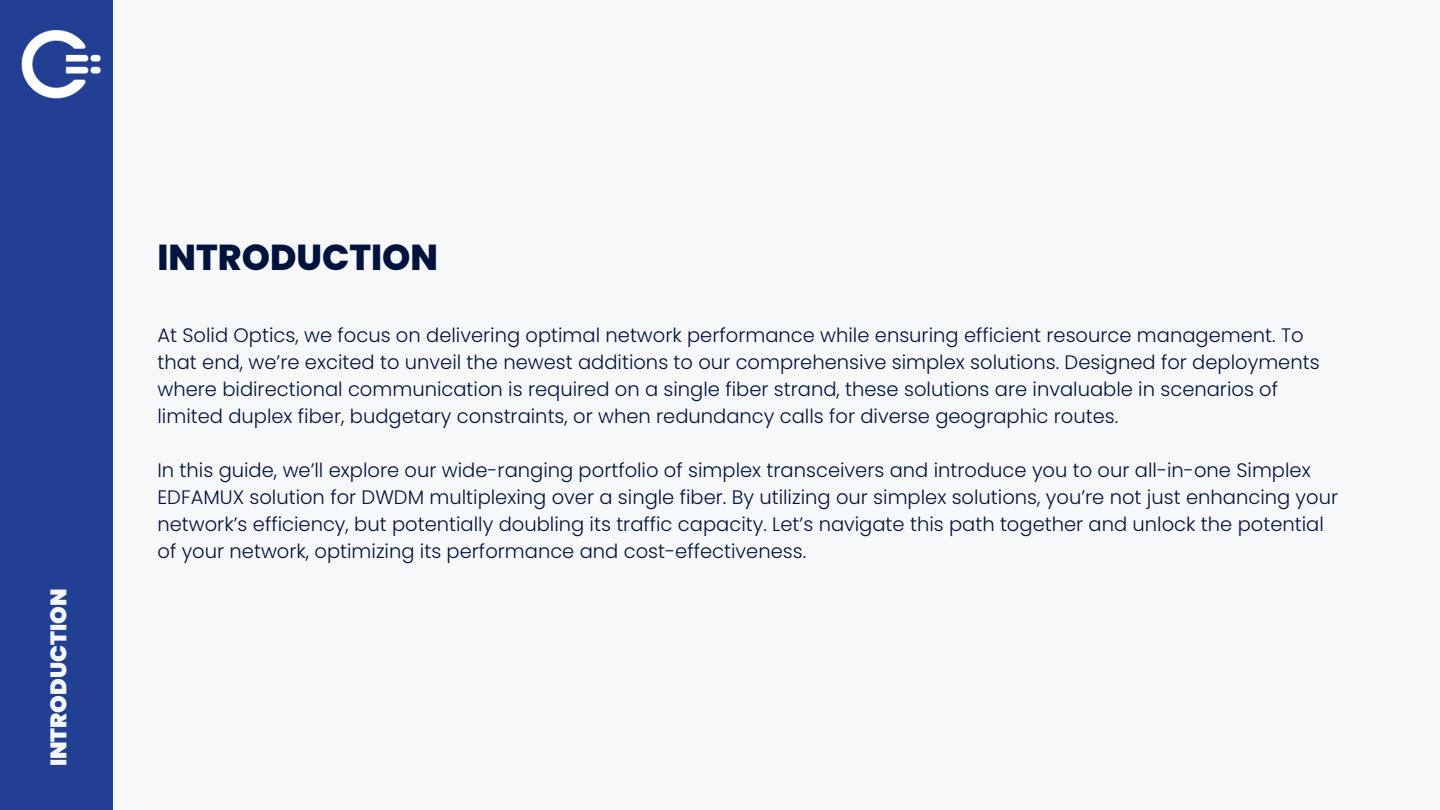
<style>
.page{position:relative;width:1440px;height:810px;background:#f7f8f9}
.page>*{position:absolute;margin:0;border:0;box-sizing:border-box;transform-origin:0 0}
.t1{font:800 36px "Poppins";color:#00133d}
.t2{font:900 22.5px "Poppins";color:#f6f9ff}
.t3{font:300 19.5px/27px "Poppins";color:#00133d}
</style>
<div class="page">
<div style="left:0;top:0;width:112px;height:810px;background:#223f94"></div>
<img style="left:21px;top:30px;width:80px;height:69px">
<p class="t2" style="left:45px;top:766px;width:179px;rotate:-90deg">INTRODUCTION</p>
<h1 class="t1" style="left:158px;top:237px;width:282px">INTRODUCTION</h1>
<p class="t3" style="left:158px;top:322px;width:1164px">At Solid Optics, we focus on delivering optimal network performance while ensuring efficient resource management. To that end, we’re excited to unveil the newest additions to our comprehensive simplex solutions. Designed for deployments where bidirectional communication is required on a single fiber strand, these solutions are invaluable in scenarios of limited duplex fiber, budgetary constraints, or when redundancy calls for diverse geographic routes.</p>
<p class="t3" style="left:158px;top:457px;width:1182px">In this guide, we’ll explore our wide-ranging portfolio of simplex transceivers and introduce you to our all-in-one Simplex EDFAMUX solution for DWDM multiplexing over a single fiber. By utilizing our simplex solutions, you’re not just enhancing your network’s efficiency, but potentially doubling its traffic capacity. Let’s navigate this path together and unlock the potential of your network, optimizing its performance and cost-effectiveness.</p>
</div>
